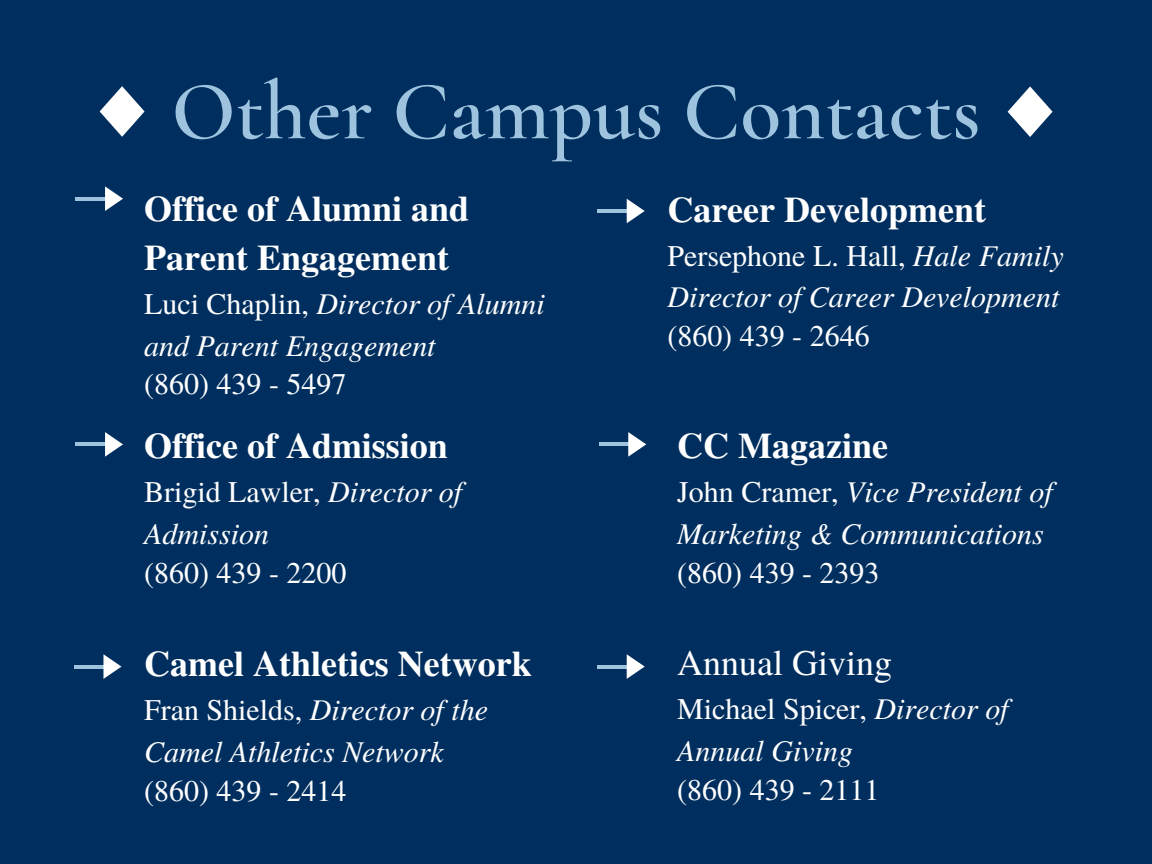
<style>
.page{position:relative;width:1152px;height:864px;background:#002f5f}
.page>*{position:absolute;margin:0;border:0;box-sizing:border-box;transform-origin:0 0}
.t1{font:600 84px "Cormorant Garamond";color:#9ec3de}
.t2{font:700 36px/49.5px "Te X Gyre Termes";color:#fff}
.t3{font:36px "Te X Gyre Termes";color:#fff}
.t4{font:italic 30px/41.5px "Te X Gyre Termes";color:#fff}
.t5{font:30px "Te X Gyre Termes";color:#fff}
.s1{font-style:normal}
</style>
<div class="page">
<hr style="left:76px;top:197px;width:33px;height:4px;background:#9ec3de">
<svg style="left:105px;top:186px;width:18px;height:25px"></svg>
<svg style="left:1008px;top:86px;width:45px;height:51px"></svg>
<svg style="left:100px;top:86px;width:45px;height:51px"></svg>
<hr style="left:76px;top:443px;width:33px;height:3px;background:#9ec3de">
<svg style="left:105px;top:432px;width:18px;height:25px"></svg>
<hr style="left:74px;top:665px;width:33px;height:3px;background:#9ec3de">
<svg style="left:103px;top:654px;width:18px;height:25px"></svg>
<hr style="left:597px;top:209px;width:33px;height:4px;background:#9ec3de">
<svg style="left:627px;top:199px;width:18px;height:24px"></svg>
<hr style="left:599px;top:443px;width:33px;height:3px;background:#9ec3de">
<svg style="left:628px;top:432px;width:18px;height:25px"></svg>
<hr style="left:597px;top:665px;width:33px;height:3px;background:#9ec3de">
<svg style="left:627px;top:654px;width:18px;height:25px"></svg>
<h1 class="t1" style="left:171px;top:61px;width:811px">Other Campus Contacts</h1>
<p class="t2" style="left:667px;top:183px;width:320px">Career Development</p>
<p class="t4" style="left:667px;top:233px;width:398px"><span class="s1">Persephone L. Hall,</span> Hale Family<br>Director of Career Development</p>
<p class="t5" style="left:667px;top:315px;width:204px">(860) 439 - 2646</p>
<p class="t2" style="left:144px;top:182px;width:327px">Office of Alumni and<br>Parent Engagement</p>
<p class="t4" style="left:144px;top:281px;width:402px"><span class="s1">Luci Chaplin,</span> Director of Alumni and Parent Engagement</p>
<p class="t5" style="left:144px;top:363px;width:204px">(860) 439 - 5497</p>
<p class="t2" style="left:144px;top:420px;width:305px">Office of Admission</p>
<p class="t4" style="left:144px;top:469px;width:320px"><span class="s1">Brigid Lawler,</span> Director of<br>Admission</p>
<p class="t5" style="left:144px;top:551px;width:204px">(860) 439 - 2200</p>
<p class="t2" style="left:677px;top:420px;width:212px">CC Magazine</p>
<p class="t4" style="left:677px;top:469px;width:377px"><span class="s1">John Cramer,</span> Vice President of<br>Marketing &amp; Communications</p>
<p class="t5" style="left:677px;top:551px;width:204px">(860) 439 - 2393</p>
<p class="t2" style="left:144px;top:638px;width:389px">Camel Athletics Network</p>
<p class="t4" style="left:144px;top:688px;width:345px"><span class="s1">Fran Shields,</span> Director of the<br>Camel Athletics Network</p>
<p class="t5" style="left:144px;top:769px;width:204px">(860) 439 - 2414</p>
<p class="t3" style="left:677px;top:637px;width:216px">Annual Giving</p>
<p class="t4" style="left:677px;top:686px;width:333px"><span class="s1">Michael Spicer,</span> Director of<br>Annual Giving</p>
<p class="t5" style="left:677px;top:768px;width:204px">(860) 439 - 2111</p>
</div>
